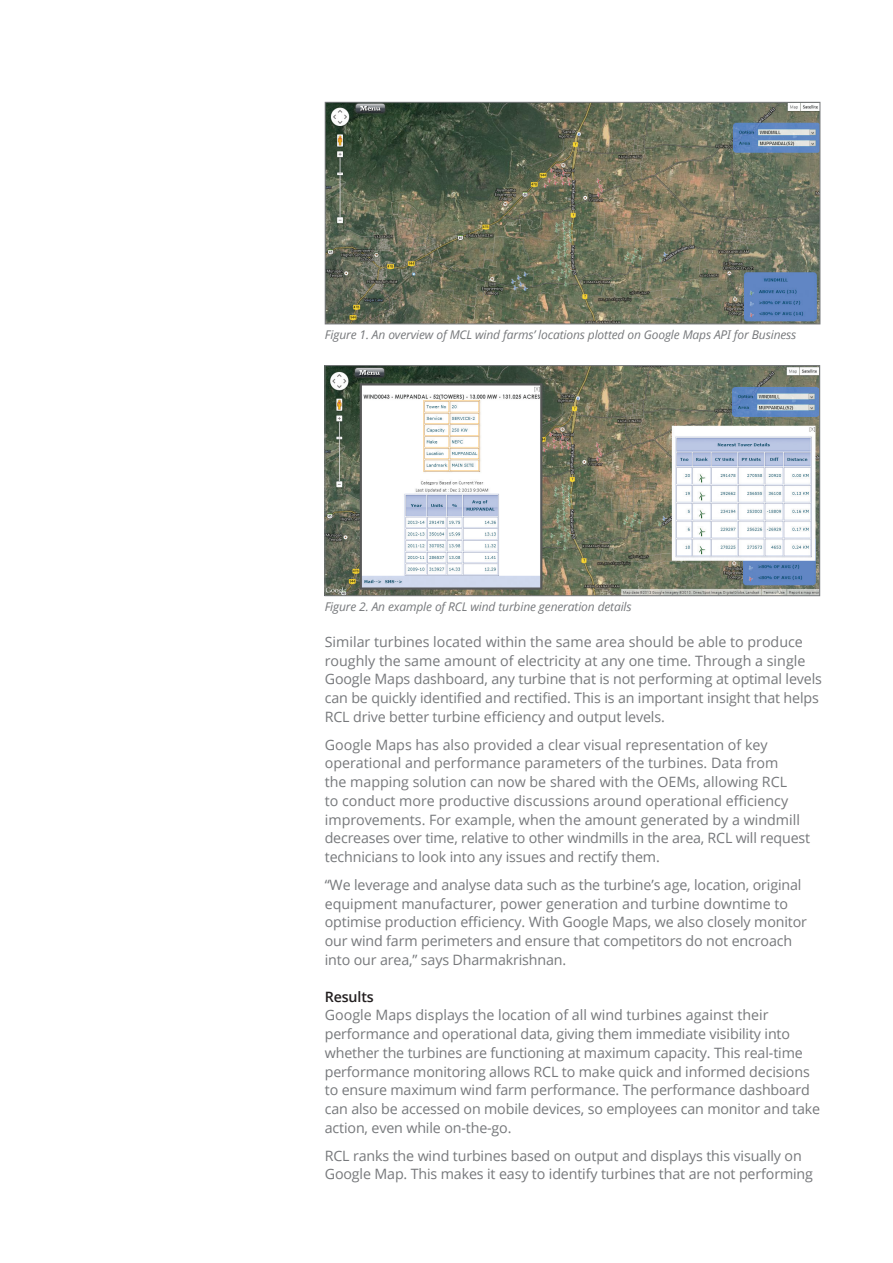
<style>
.page{position:relative;width:893px;height:1263px;background:#fff}
.page>*{position:absolute;margin:0;border:0;box-sizing:border-box;transform-origin:0 0}
.Body_Text{font:14.25px/18.8px "Open Sans";letter-spacing:-.01em;color:#76787b}
.Body_Text_Subhead{font:600 14.25px "Open Sans";letter-spacing:-.01em;color:#231f20}
.Body_Text_Photo_Capt{font:italic 12px "Open Sans";letter-spacing:-.01em;color:#76787b}
</style>
<div class="page">
<img style="left:327px;top:367px;width:491px;height:227px">
<div style="left:325px;top:365px;width:495px;height:231px;border:1px solid #76787b"></div>
<img style="left:327px;top:104px;width:491px;height:218px">
<div style="left:325px;top:102px;width:495px;height:222px;border:1px solid #76787b"></div>
<p class="Body_Text_Photo_Capt" style="left:325px;top:327px;width:473px">Figure 1. An overview of MCL wind farms’ locations plotted on Google Maps API for Business</p>
<p class="Body_Text_Photo_Capt" style="left:325px;top:598px;width:308px">Figure 2. An example of RCL wind turbine generation details</p>
<p class="Body_Text" style="left:325px;top:632px;width:499px">Similar turbines located within the same area should be able to produce roughly the same amount of electricity at any one time. Through a single Google Maps dashboard, any turbine that is not performing at optimal levels can be quickly identified and rectified. This is an important insight that helps RCL drive better turbine efficiency and output levels.</p>
<p class="Body_Text" style="left:325px;top:735px;width:487px">Google Maps has also provided a clear visual representation of key operational and performance parameters of the turbines. Data from<br>the mapping solution can now be shared with the OEMs, allowing RCL<br>to conduct more productive discussions around operational efficiency improvements. For example, when the amount generated by a windmill decreases over time, relative to other windmills in the area, RCL will request technicians to look into any issues and rectify them.</p>
<p class="Body_Text" style="left:325px;top:875px;width:484px">“We leverage and analyse data such as the turbine’s age, location, original equipment manufacturer, power generation and turbine downtime to optimise production efficiency. With Google Maps, we also closely monitor our wind farm perimeters and ensure that competitors do not encroach into our area,” says Dharmakrishnan.</p>
<p class="Body_Text_Subhead" style="left:325px;top:986px;width:50px">Results</p>
<p class="Body_Text" style="left:325px;top:1005px;width:497px">Google Maps displays the location of all wind turbines against their performance and operational data, giving them immediate visibility into whether the turbines are functioning at maximum capacity. This real-time performance monitoring allows RCL to make quick and informed decisions to ensure maximum wind farm performance. The performance dashboard can also be accessed on mobile devices, so employees can monitor and take action, even while on-the-go.</p>
<p class="Body_Text" style="left:325px;top:1146px;width:490px">RCL ranks the wind turbines based on output and displays this visually on<br>Google Map. This makes it easy to identify turbines that are not performing</p>
</div>
